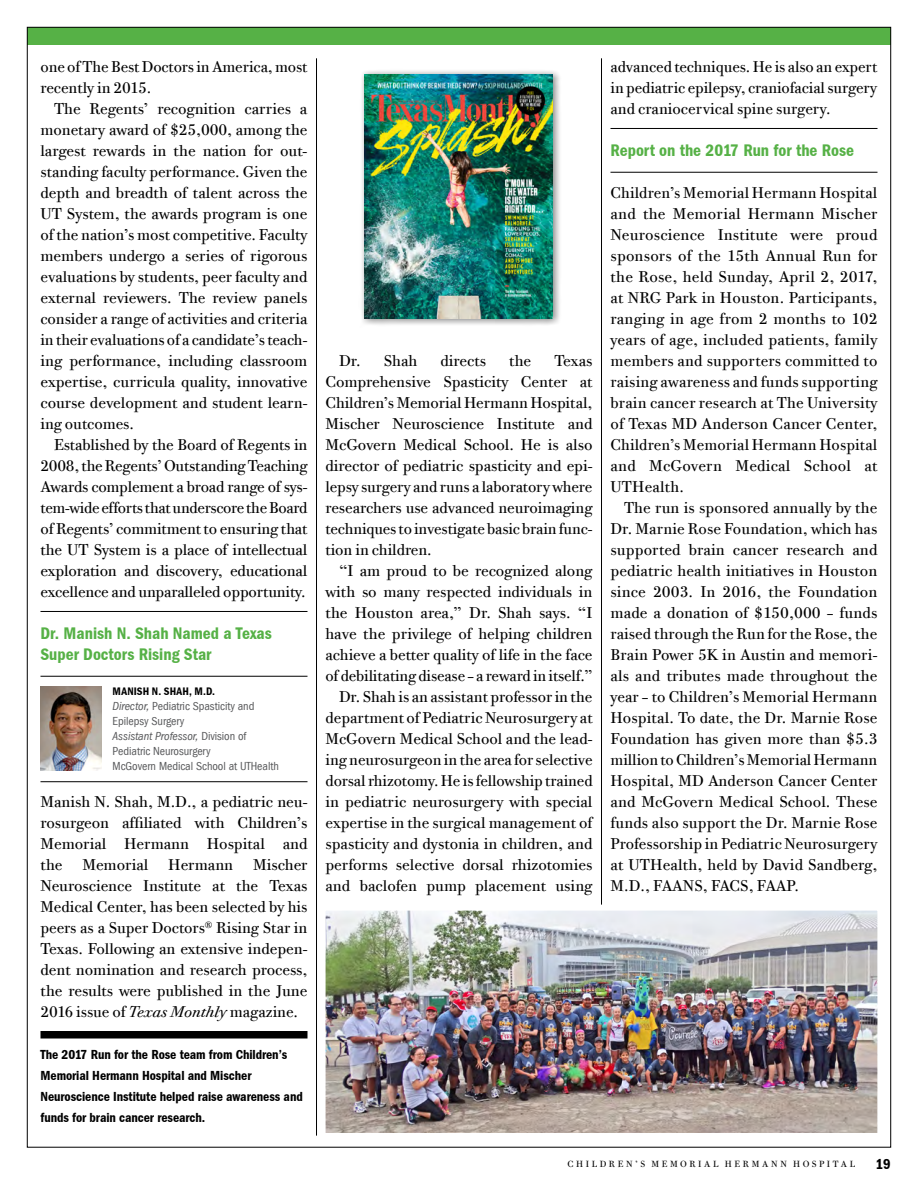
<style>
.page{position:relative;width:918px;height:1188px;background:#fff}
.page>*{position:absolute;margin:0;border:0;box-sizing:border-box;transform-origin:0 0}
.t1{font:600 17.25px/21px "Franklin Got Cd ITCTT";color:#56b146}
.t2{font:15.75px/21px "Bodoni Twe ITC";letter-spacing:-.005em;color:#000;text-align:justify}
.t3{font:600 15px "Franklin Got Cd ITCTT";color:#000}
.t4{font:600 13.5px/21px "Franklin Got Cd ITCTT";letter-spacing:-.005em;color:#000}
.t5{font:12px/15px "Franklin Got Cd ITCTT";letter-spacing:-.005em;color:#58595b}
.t6{font:600 11.25px "Franklin Got Cd ITCTT";letter-spacing:.015em;color:#000}
.t7{font:9px "Bodoni Twe ITC";letter-spacing:.295em;color:#000}
.s1{font-style:italic}
</style>
<div class="page">
<hr style="left:316px;top:58px;width:1px;height:1078px;background:#000">
<hr style="left:601px;top:58px;width:1px;height:1078px;background:#000">
<hr style="left:40px;top:611px;width:268px;height:1px;background:#000">
<hr style="left:40px;top:676px;width:268px;height:1px;background:#000">
<hr style="left:40px;top:781px;width:268px;height:1px;background:#000">
<img style="left:40px;top:687px;width:62px;height:84px">
<hr style="left:610px;top:128px;width:268px;height:1px;background:#000">
<hr style="left:610px;top:172px;width:268px;height:1px;background:#000">
<div style="left:40px;top:1031px;width:268px;height:8px;background:#000"></div>
<div style="left:359px;top:68px;width:203px;height:259px;background:#000;opacity:.5"></div>
<img style="left:365px;top:74px;width:188px;height:245px">
<img style="left:325px;top:904px;width:553px;height:232px">
<div style="left:27px;top:27px;width:864px;height:17px;background:#56b146"></div>
<p class="t2" style="left:40px;top:56px;width:269px">one of The Best Doctors in America, most recently in 2015.</p>
<p class="t2" style="left:40px;top:98px;width:269px;text-indent:14px">The Regents’ recognition carries a monetary award of $25,000, among the largest rewards in the nation for out&shy;standing faculty performance. Given the depth and breadth of talent across the UT System, the awards program is one of the nation’s most competitive. Faculty members undergo a series of rigorous evaluations by students, peer faculty and external reviewers. The review panels consider a range of activities and criteria in their evaluations of a candidate’s teach&shy;ing performance, including classroom expertise, curricula quality, innovative course development and student learn&shy;ing outcomes.</p>
<p class="t2" style="left:40px;top:434px;width:269px;text-indent:14px">Established by the Board of Regents in 2008, the Regents’ Outstanding Teaching Awards complement a broad range of sys&shy;tem-wide efforts that underscore the Board of Regents’ commitment to ensuring that the UT System is a place of intellectual exploration and discovery, educational excellence and unparalleled opportunity.</p>
<p class="t1" style="left:40px;top:622px;width:233px">Dr. Manish N. Shah Named a Texas<br>Super Doctors Rising Star</p>
<p class="t6" style="left:113px;top:685px;width:104px">MANISH N. SHAH, M.D.</p>
<p class="t5" style="left:113px;top:699px;width:168px"><span class="s1">Director,</span> Pediatric Spasticity and<br>Epilepsy Surgery<br><span class="s1">Assistant Professor,</span> Division of<br>Pediatric Neurosurgery<br>McGovern Medical School at UTHealth</p>
<p class="t2" style="left:40px;top:791px;width:269px">Manish N. Shah, M.D., a pediatric neu&shy;rosurgeon affiliated with Children’s Memorial Hermann Hospital and the</p>
<p class="t2" style="left:82px;top:854px;width:68px">Memorial</p>
<p class="t2" style="left:168px;top:854px;width:66px">Hermann</p>
<p class="t2" style="left:40px;top:854px;width:269px;text-indent:213px">Mischer Neuroscience Institute at the Texas Medical Center, has been selected by his peers as a Super Doctors<sup>®</sup> Rising Star in Texas. Following an extensive indepen&shy;dent nomination and research process, the results were published in the June 2016 issue of <span class="s1">Texas Monthly</span> magazine.</p>
<p class="t4" style="left:40px;top:1044px;width:264px">The 2017 Run for the Rose team from Children’s Memorial Hermann Hospital and Mischer Neuroscience Institute helped raise awareness and funds for brain cancer research.</p>
<p class="t2" style="left:339px;top:350px;width:80px">Dr. Shah</p>
<p class="t2" style="left:441px;top:350px;width:47px">directs</p>
<p class="t2" style="left:509px;top:350px;width:24px">the</p>
<p class="t2" style="left:325px;top:350px;width:269px;text-indent:229px">Texas Comprehensive Spasticity Center at Children’s Memorial Hermann Hospital, Mischer Neuroscience Institute and McGovern Medical School. He is also director of pediatric spasticity and epi&shy;lepsy surgery and runs a laboratory where researchers use advanced neuroimaging techniques to investigate basic brain func&shy;tion in children.</p>
<p class="t2" style="left:325px;top:560px;width:269px;text-align:right">“I am proud to be recognized along with so many respected individuals in the Houston area,” Dr. Shah says. “I have the privilege of helping children achieve a better quality of life in the face of debilitating disease – a reward in itself.” Dr. Shah is an assistant professor in the department of Pediatric Neurosurgery at McGovern Medical School and the lead&shy;ing neurosurgeon in the area for selective dorsal rhizotomy. He is fellowship trained in pediatric neurosurgery with special expertise in the surgical management of spasticity and dystonia in children, and performs selective dorsal rhizotomies and baclofen pump placement using</p>
<p class="t2" style="left:610px;top:56px;width:268px">advanced techniques. He is also an expert in pediatric epilepsy, craniofacial surgery and craniocervical spine surgery.</p>
<p class="t1" style="left:610px;top:139px;width:245px">Report on the 2017 Run for the Rose</p>
<p class="t2" style="left:610px;top:182px;width:269px">Children’s Memorial Hermann Hospital and the Memorial Hermann Mischer Neuroscience Institute were proud sponsors of the 15th Annual Run for the Rose, held Sunday, April 2, 2017, at NRG Park in Houston. Participants, ranging in age from 2 months to 102 years of age, included patients, family members and supporters committed to raising awareness and funds supporting brain cancer research at The University of Texas MD Anderson Cancer Center, Children’s Memorial Hermann Hospital and McGovern Medical School at UTHealth.</p>
<p class="t2" style="left:610px;top:497px;width:269px;text-indent:14px">The run is sponsored annually by the Dr. Marnie Rose Foundation, which has supported brain cancer research and pediatric health initiatives in Houston since 2003. In 2016, the Foundation made a donation of $150,000 – funds raised through the Run for the Rose, the Brain Power 5K in Austin and memori&shy;als and tributes made throughout the year – to Children’s Memorial Hermann Hospital. To date, the Dr. Marnie Rose Foundation has given more than $5.3 million to Children’s Memorial Hermann Hospital, MD Anderson Cancer Center and McGovern Medical School. These funds also support the Dr. Marnie Rose Professorship in Pediatric Neurosurgery at UTHealth, held by David Sandberg, M.D., FAANS, FACS, FAAP.</p>
<p class="t7" style="left:567px;top:1159px;width:289px">CHILDREN’S MEMORIAL HERMANN HOSPITAL</p>
<p class="t3" style="left:876px;top:1155px;width:17px">19</p>
</div>
